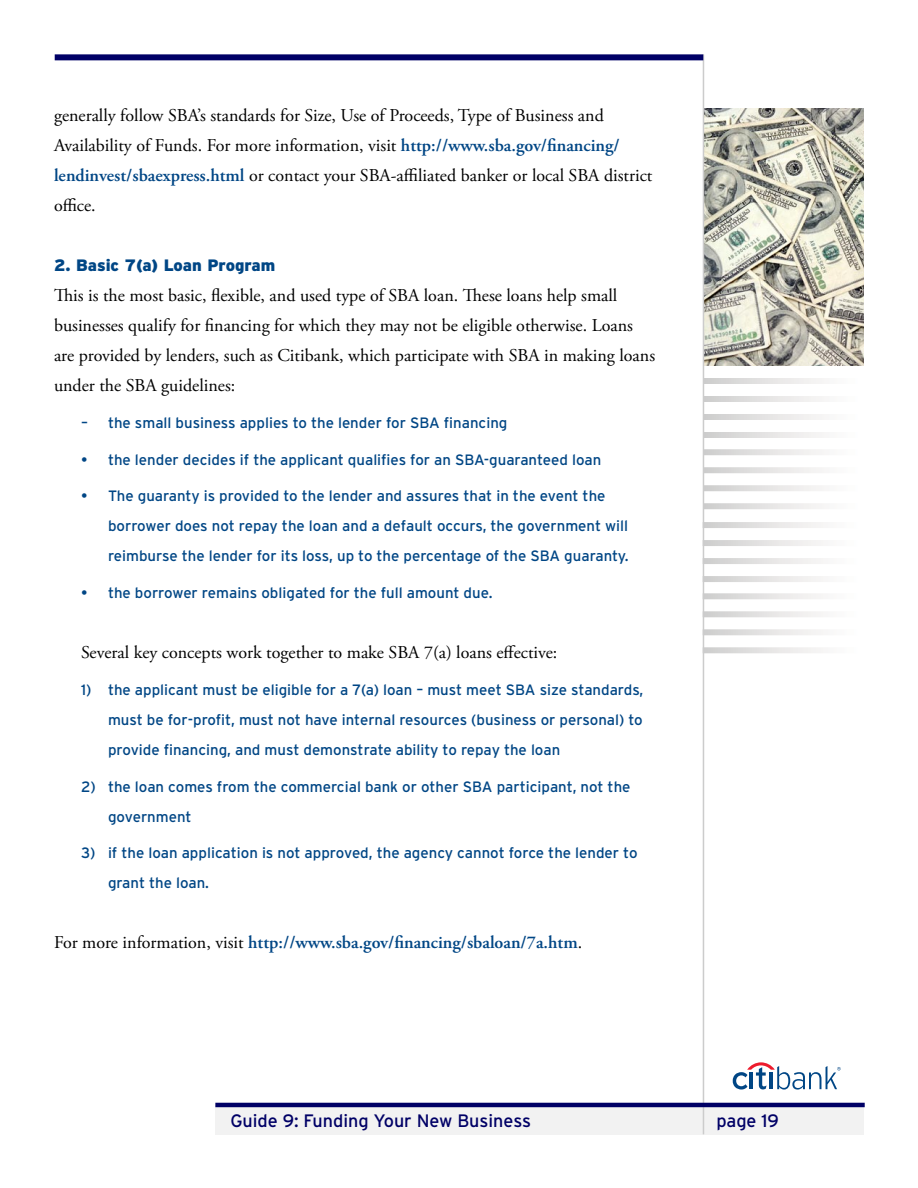
<style>
.page{position:relative;width:918px;height:1188px;background:#fff}
.page>*{position:absolute;margin:0;border:0;box-sizing:border-box;transform-origin:0 0}
.t1{font:18px/30px "Adobe Garamond Pro";color:#000}
.t2{font:600 18px "Adobe Garamond Pro";color:#004685}
.t3{font:18px "Interstate";color:#006}
.t4{font:900 16.5px "Interstate";color:#004685}
.t5{font:15px/30px "Interstate";color:#004685}
.s1{font-weight:600;color:#004685}
.s2{font-weight:400;color:#000}
</style>
<div class="page">
<img style="left:704px;top:108px;width:160px;height:258px">
<div style="left:215px;top:1106px;width:649px;height:29px;background:#f2f2f2"></div>
<hr style="left:703px;top:54px;width:1px;height:1080px;background:#ccc">
<svg style="left:733px;top:1062px;width:108px;height:28px"></svg>
<hr style="left:215px;top:1103px;width:650px;height:4px;background:#006">
<div style="left:55px;top:54px;width:648px;height:6px;background:#006"></div>
<svg style="left:704px;top:522px;width:119px;height:6px"></svg>
<svg style="left:704px;top:540px;width:119px;height:6px"></svg>
<svg style="left:704px;top:558px;width:119px;height:6px"></svg>
<svg style="left:704px;top:576px;width:119px;height:6px"></svg>
<svg style="left:704px;top:593px;width:119px;height:6px"></svg>
<svg style="left:704px;top:611px;width:119px;height:6px"></svg>
<svg style="left:704px;top:629px;width:119px;height:6px"></svg>
<svg style="left:704px;top:647px;width:119px;height:6px"></svg>
<svg style="left:704px;top:378px;width:119px;height:6px"></svg>
<svg style="left:704px;top:396px;width:119px;height:6px"></svg>
<svg style="left:704px;top:414px;width:119px;height:6px"></svg>
<svg style="left:704px;top:432px;width:119px;height:6px"></svg>
<svg style="left:704px;top:449px;width:119px;height:6px"></svg>
<svg style="left:704px;top:467px;width:119px;height:6px"></svg>
<svg style="left:704px;top:485px;width:119px;height:6px"></svg>
<svg style="left:704px;top:503px;width:119px;height:6px"></svg>
<p class="t1" style="left:54px;top:101px;width:600px">generally follow SBA’s standards for Size, Use of Proceeds, Type of Business and Availability of Funds. For more information, visit <span class="s1">http://www.sba.gov/financing/ lendinvest/sbaexpress.html</span> or contact your SBA-affiliated banker or local SBA district office.</p>
<p class="t4" style="left:54px;top:256px;width:223px">2. Basic 7(a) Loan Program</p>
<p class="t1" style="left:54px;top:281px;width:603px">This is the most basic, flexible, and used type of SBA loan. These loans help small businesses qualify for financing for which they may not be eligible otherwise. Loans are provided by lenders, such as Citibank, which participate with SBA in making loans under the SBA guidelines:</p>
<p class="t5" style="left:81px;top:407px;width:428px">– the small business applies to the lender for SBA financing</p>
<p class="t5" style="left:81px;top:444px;width:522px">• the lender decides if the applicant qualifies for an SBA-guaranteed loan</p>
<p class="t5" style="left:108px;top:481px;width:522px;text-indent:-27px">• The guaranty is provided to the lender and assures that in the event the borrower does not repay the loan and a default occurs, the government will reimburse the lender for its loss, up to the percentage of the SBA guaranty.</p>
<p class="t5" style="left:81px;top:578px;width:413px">• the borrower remains obligated for the full amount due.</p>
<p class="t1" style="left:81px;top:638px;width:478px">Several key concepts work together to make SBA 7(a) loans effective:</p>
<p class="t5" style="left:108px;top:674px;width:537px;text-align:justify;text-indent:-27px">1) the applicant must be eligible for a 7(a) loan – must meet SBA size standards, must be for-profit, must not have internal resources (business or personal) to provide financing, and must demonstrate ability to repay the loan</p>
<p class="t5" style="left:108px;top:771px;width:524px;text-indent:-27px">2) the loan comes from the commercial bank or other SBA participant, not the government</p>
<p class="t5" style="left:108px;top:838px;width:531px;text-indent:-27px">3) if the loan application is not approved, the agency cannot force the lender to grant the loan.</p>
<p class="t2" style="left:54px;top:932px;width:530px"><span class="s2">For more information, visit</span> http://www.sba.gov/financing/sbaloan/7a.htm<span class="s2">.</span></p>
<p class="t3" style="left:230px;top:1111px;width:302px">Guide 9: Funding Your New Business</p>
<p class="t3" style="left:716px;top:1111px;width:64px">page 19</p>
</div>
